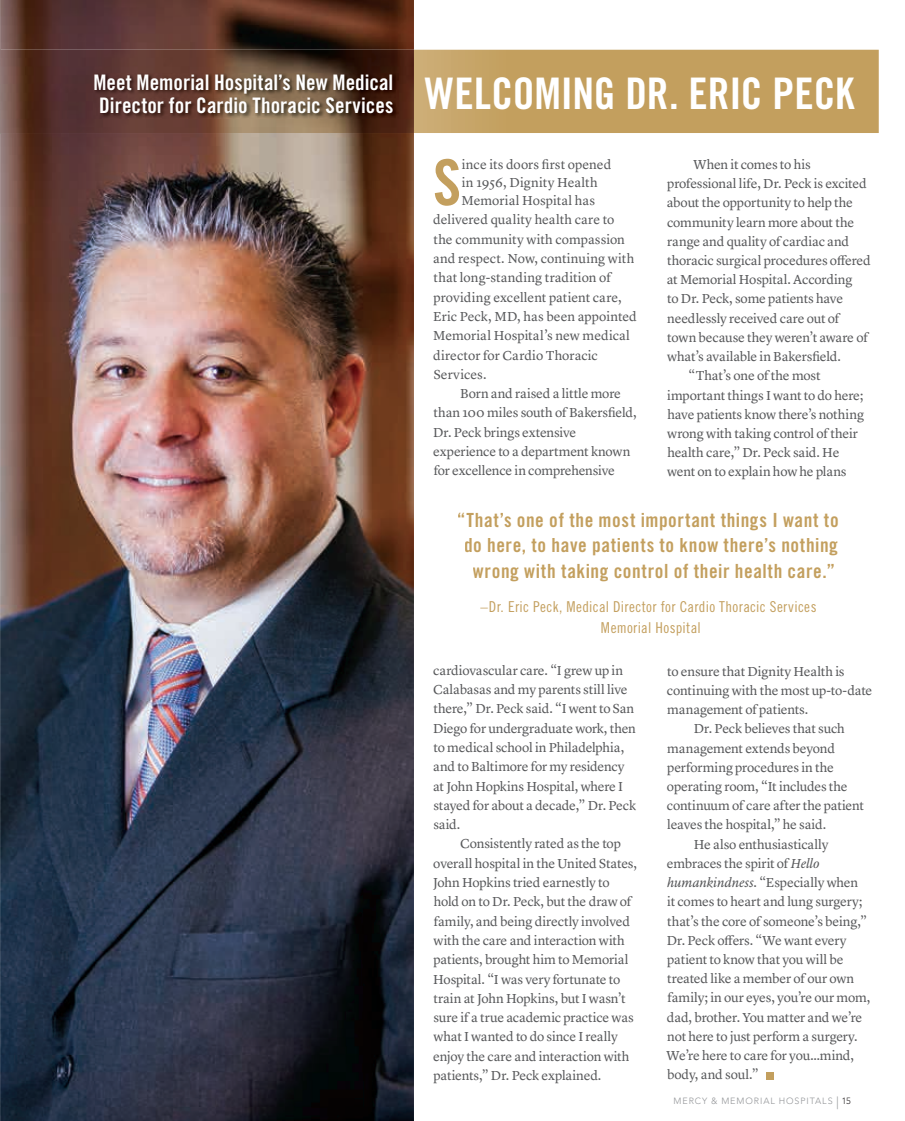
<style>
.page{position:relative;width:905px;height:1121px;background:#fff}
.page>*{position:absolute;margin:0;border:0;box-sizing:border-box;transform-origin:0 0}
.t1{font:63.3px "Trade Gothic Bold Cond Twenty";color:#c39f5e}
.t2{font:21.45px/22.8px "Trade Gothic Bold Cond Twenty";color:#fff}
.t3{font:19.5px/25.5px "Trade Gothic Bold Cond Twenty";letter-spacing:.03em;color:#c39f5e;text-align:right}
.t4{font:15px/21px "Trade Gothic Cond Eighteen";letter-spacing:.025em;color:#c39f5e;text-align:center}
.t5{font:13.5px/19.4px "Lyon Text";letter-spacing:-.01em;color:#57585a}
.t6{font:300 9px "Avenir";letter-spacing:.1em;color:#939598}
.s1{font-style:italic}
.s2{font-size:12.75px}
.s3{color:#231f20}
</style>
<div class="page">
<img style="left:0;top:0;width:414px;height:1120px">
<div style="left:765px;top:1072px;width:8px;height:7px;background:#c39f5e"></div>
<svg style="left:414px;top:50px;width:464px;height:83px;background:#c4a060"></svg>
<img style="left:0;top:50px;width:414px;height:83px">
<img style="left:93px;top:73px;width:305px;height:45px">
<h2 class="t2" style="left:93px;top:71px;width:762px">Meet Memorial Hospital’s New Medical<br>Director for Cardio Thoracic Services <sup>WELCOMING</sup> <sup>DR.</sup> <sup>ERIC</sup> <sup>PECK</sup></h2>
<h1 class="t1" style="left:433px;top:144px;width:30px">S</h1>
<p class="t5" style="left:461px;top:154px;width:151px;line-height:18px">ince its doors first opened in 1956, Dignity Health<br>Memorial Hospital has</p>
<p class="t5" style="left:433px;top:209px;width:205px">delivered quality health care to<br>the community with compassion and respect. Now, continuing with that long-standing tradition of providing excellent patient care,<br>Eric Peck, MD, has been appointed<br>Memorial Hospital’s new medical director for Cardio Thoracic<br>Services.</p>
<p class="t5" style="left:433px;top:383px;width:205px;text-indent:27px">Born and raised a little more than 100 miles south of Bakersfield,<br>Dr. Peck brings extensive experience to a department known for excellence in comprehensive</p>
<p class="t5" style="left:693px;top:154px;width:118px">When it comes to his</p>
<p class="t5" style="left:667px;top:173px;width:201px">professional life, Dr. Peck is excited</p>
<p class="t5" style="left:666px;top:192px;width:188px">about the opportunity to help the</p>
<p class="t5" style="left:667px;top:211px;width:189px">community learn more about the</p>
<p class="t5" style="left:667px;top:230px;width:183px">range and quality of cardiac and</p>
<p class="t5" style="left:667px;top:250px;width:205px">thoracic surgical procedures offered</p>
<p class="t5" style="left:666px;top:269px;width:187px">at Memorial Hospital. According</p>
<p class="t5" style="left:667px;top:288px;width:177px">to Dr. Peck, some patients have</p>
<p class="t5" style="left:667px;top:307px;width:174px">needlessly received care out of</p>
<p class="t5" style="left:667px;top:326px;width:202px">town because they weren’t aware of</p>
<p class="t5" style="left:667px;top:346px;width:175px">what’s available in Bakersfield.</p>
<p class="t5" style="left:688px;top:365px;width:133px">“That’s one of the most</p>
<p class="t5" style="left:667px;top:384px;width:197px">important things I want to do here;</p>
<p class="t5" style="left:667px;top:403px;width:198px">have patients know there’s nothing</p>
<p class="t5" style="left:667px;top:423px;width:192px">wrong with taking control of their</p>
<p class="t5" style="left:667px;top:442px;width:174px">health care,” Dr. Peck said. He</p>
<p class="t5" style="left:667px;top:461px;width:181px">went on to explain how he plans</p>
<h3 class="t3" style="left:457px;top:507px;width:383px">“That’s one of the most important things I want to do here, to have patients to know there’s nothing wrong with taking control of their health care.”</h3>
<p class="t4" style="left:480px;top:596px;width:337px">–Dr. Eric Peck, Medical Director for Cardio Thoracic Services<br>Memorial Hospital</p>
<p class="t5" style="left:433px;top:659px;width:204px">cardiovascular care. “I grew up in<br>Calabasas and my parents still live there,” Dr. Peck said. “I went to San<br>Diego for undergraduate work, then to medical school in Philadelphia, and to Baltimore for my residency at John Hopkins Hospital, where I stayed for about a decade,” Dr. Peck said.</p>
<p class="t5" style="left:433px;top:833px;width:206px;text-indent:27px">Consistently rated as the top overall hospital in the United States, John Hopkins tried earnestly to hold on to Dr. Peck, but the draw of family, and being directly involved with the care and interaction with patients, brought him to Memorial Hospital. “I was very fortunate to train at John Hopkins, but I wasn’t sure if a true academic practice was what I wanted to do since I really enjoy the care and interaction with patients,” Dr. Peck explained.</p>
<p class="t5" style="left:667px;top:660px;width:179px">to ensure that Dignity Health is</p>
<p class="t5" style="left:667px;top:679px;width:207px">continuing with the most up-to-date</p>
<p class="t5" style="left:667px;top:699px;width:143px">management of patients.</p>
<p class="t5" style="left:693px;top:718px;width:152px">Dr. Peck believes that such</p>
<p class="t5" style="left:667px;top:737px;width:169px">management extends beyond</p>
<p class="t5" style="left:667px;top:756px;width:168px">performing procedures in the</p>
<p class="t5" style="left:667px;top:775px;width:182px">operating room, “It includes the</p>
<p class="t5" style="left:667px;top:795px;width:198px">continuum of care after the patient</p>
<p class="t5" style="left:667px;top:814px;width:160px">leaves the hospital,” he said.</p>
<p class="t5" style="left:693px;top:833px;width:136px">He also enthusiastically</p>
<p class="t5" style="left:667px;top:852px;width:154px">embraces the spirit of <span class="s1">Hello</span></p>
<p class="t5" style="left:667px;top:871px;width:192px"><span class="s1">humankindness</span>. “Especially when</p>
<p class="t5" style="left:667px;top:891px;width:197px">it comes to heart and lung surgery;</p>
<p class="t5" style="left:667px;top:910px;width:201px">that’s the core of someone’s being,”</p>
<p class="t5" style="left:666px;top:929px;width:181px">Dr. Peck offers. “We want every</p>
<p class="t5" style="left:667px;top:948px;width:178px">patient to know that you will be</p>
<p class="t5" style="left:667px;top:968px;width:189px">treated like a member of our own</p>
<p class="t5" style="left:667px;top:987px;width:204px">family; in our eyes, you’re our mom,</p>
<p class="t5" style="left:667px;top:1006px;width:197px">dad, brother. You matter and we’re</p>
<p class="t5" style="left:667px;top:1025px;width:192px">not here to just perform a surgery.</p>
<p class="t5" style="left:666px;top:1044px;width:189px">We’re here to care for you…mind,</p>
<p class="t5" style="left:667px;top:1064px;width:93px">body, and soul.”</p>
<p class="t6" style="left:673px;top:1095px;width:179px">MERCY &amp; MEMORIAL HOSPITALS <span class="s2">|</span> <span class="s3">15</span></p>
</div>
